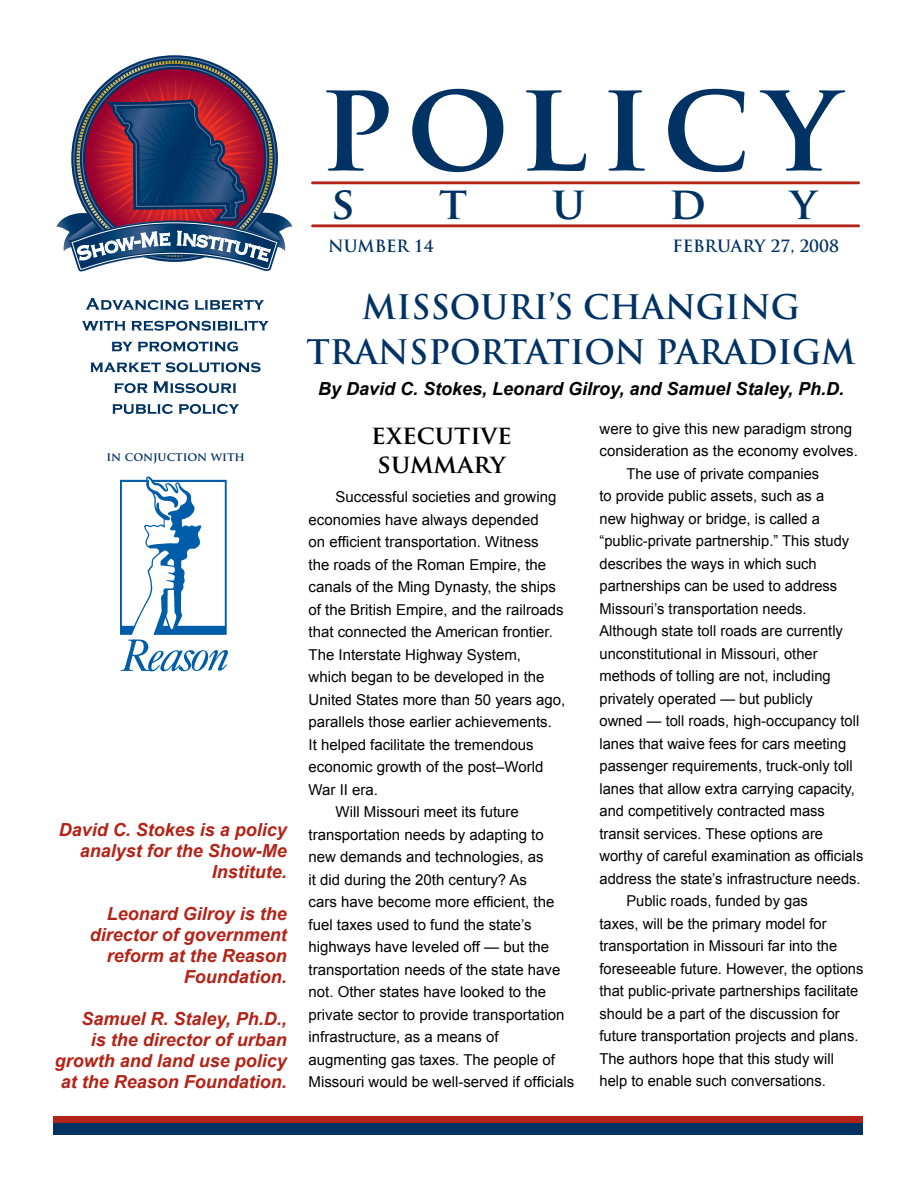
<style>
.page{position:relative;width:918px;height:1188px;background:#fff}
.page>*{position:absolute;margin:0;border:0;box-sizing:border-box;transform-origin:0 0}
.t1{font:700 125.1px "Trajan Pro";letter-spacing:.1em;color:#003263}
.t2{font:700 44.4px "Trajan Pro";color:#003263}
.t3{font:700 33px/45px "Trajan Pro";color:#003263;text-align:center}
.t4{font:700 25.5px/28.5px "Trajan Pro";color:#000}
.t5{font:italic 700 18px/21px "Arial";color:#b32317;text-align:right}
.t6{font:italic 700 18px "Arial";color:#000}
.t7{font:700 16.5px "Trajan Pro";color:#003263}
.t8{font:15px "Arial";color:#000}
.t9{font:700 12px "Trajan Pro";color:#003263}
</style>
<div class="page">
<div style="left:54px;top:1117px;width:809px;height:17px;background:#003263"></div>
<div style="left:54px;top:1116px;width:809px;height:7px;background:#b32317"></div>
<hr style="left:312px;top:181px;width:547px;height:3px;background:#b32317">
<hr style="left:312px;top:224px;width:547px;height:3px;background:#b32317">
<svg style="left:56px;top:70px;width:236px;height:202px"></svg>
<svg style="left:86px;top:298px;width:103px;height:12px"></svg>
<svg style="left:195px;top:300px;width:69px;height:10px"></svg>
<svg style="left:82px;top:320px;width:43px;height:10px"></svg>
<svg style="left:131px;top:320px;width:138px;height:11px"></svg>
<svg style="left:112px;top:341px;width:126px;height:10px"></svg>
<svg style="left:91px;top:362px;width:170px;height:11px"></svg>
<svg style="left:114px;top:383px;width:34px;height:10px"></svg>
<svg style="left:154px;top:381px;width:82px;height:12px"></svg>
<svg style="left:112px;top:404px;width:61px;height:10px"></svg>
<svg style="left:179px;top:404px;width:60px;height:10px"></svg>
<svg style="left:120px;top:477px;width:108px;height:194px"></svg>
<p class="t9" style="left:106px;top:449px;width:140px">in conjuction with</p>
<p class="t5" style="left:59px;top:820px;width:230px">David C. Stokes is a policy analyst for the Show-Me<br>Institute.</p>
<p class="t5" style="left:90px;top:904px;width:199px">Leonard Gilroy is the director of government reform at the Reason<br>Foundation.</p>
<p class="t5" style="left:55px;top:1009px;width:234px">Samuel R. Staley, Ph.D.,<br>is the director of urban growth and land use policy at the Reason Foundation.</p>
<h1 class="t1" style="left:319px;top:47px;width:521px">policy</h1>
<h2 class="t2" style="left:331px;top:176px;width:26px">s</h2>
<h2 class="t2" style="left:439px;top:176px;width:30px">t</h2>
<h2 class="t2" style="left:552px;top:176px;width:35px">u</h2>
<h2 class="t2" style="left:669px;top:176px;width:38px">d</h2>
<h2 class="t2" style="left:791px;top:176px;width:28px">y</h2>
<p class="t7" style="left:328px;top:236px;width:107px">NUMBER 14</p>
<p class="t7" style="left:673px;top:236px;width:168px">FEBRUARY 27, 2008</p>
<h3 class="t3" style="left:307px;top:285px;width:551px">MISSOURI’S CHANGING<br>TRANSPORTATION PARADIGM</h3>
<p class="t6" style="left:318px;top:377px;width:527px">By David C. Stokes, Leonard Gilroy, and Samuel Staley, Ph.D.</p>
<h3 class="t4" style="left:371px;top:421px;width:142px">executive summary</h3>
<p class="t8" style="left:336px;top:487px;width:222px">Successful societies and growing</p>
<p class="t8" style="left:309px;top:510px;width:232px">economies have always depended</p>
<p class="t8" style="left:309px;top:532px;width:232px">on efficient transportation. Witness</p>
<p class="t8" style="left:309px;top:555px;width:239px">the roads of the Roman Empire, the</p>
<p class="t8" style="left:309px;top:577px;width:249px">canals of the Ming Dynasty, the ships</p>
<p class="t8" style="left:309px;top:600px;width:257px">of the British Empire, and the railroads</p>
<p class="t8" style="left:309px;top:622px;width:246px">that connected the American frontier.</p>
<p class="t8" style="left:309px;top:645px;width:214px">The Interstate Highway System,</p>
<p class="t8" style="left:309px;top:667px;width:237px">which began to be developed in the</p>
<p class="t8" style="left:309px;top:690px;width:258px">United States more than 50 years ago,</p>
<p class="t8" style="left:309px;top:712px;width:245px">parallels those earlier achievements.</p>
<p class="t8" style="left:309px;top:735px;width:227px">It helped facilitate the tremendous</p>
<p class="t8" style="left:309px;top:757px;width:236px">economic growth of the post–World</p>
<p class="t8" style="left:309px;top:780px;width:71px">War II era.</p>
<p class="t8" style="left:336px;top:802px;width:185px">Will Missouri meet its future</p>
<p class="t8" style="left:309px;top:825px;width:237px">transportation needs by adapting to</p>
<p class="t8" style="left:309px;top:847px;width:237px">new demands and technologies, as</p>
<p class="t8" style="left:309px;top:870px;width:220px">it did during the 20th century? As</p>
<p class="t8" style="left:309px;top:892px;width:247px">cars have become more efficient, the</p>
<p class="t8" style="left:309px;top:915px;width:225px">fuel taxes used to fund the state’s</p>
<p class="t8" style="left:309px;top:937px;width:242px">highways have leveled off — but the</p>
<p class="t8" style="left:309px;top:960px;width:253px">transportation needs of the state have</p>
<p class="t8" style="left:309px;top:982px;width:239px">not. Other states have looked to the</p>
<p class="t8" style="left:309px;top:1005px;width:257px">private sector to provide transportation</p>
<p class="t8" style="left:309px;top:1027px;width:192px">infrastructure, as a means of</p>
<p class="t8" style="left:309px;top:1050px;width:248px">augmenting gas taxes. The people of</p>
<p class="t8" style="left:309px;top:1072px;width:267px">Missouri would be well-served if officials</p>
<p class="t8" style="left:600px;top:418px;width:254px">were to give this new paradigm strong</p>
<p class="t8" style="left:600px;top:441px;width:260px">consideration as the economy evolves.</p>
<p class="t8" style="left:627px;top:463px;width:194px">The use of private companies</p>
<p class="t8" style="left:600px;top:486px;width:226px">to provide public assets, such as a</p>
<p class="t8" style="left:600px;top:508px;width:222px">new highway or bridge, is called a</p>
<p class="t8" style="left:600px;top:531px;width:251px">“public-private partnership.” This study</p>
<p class="t8" style="left:600px;top:553px;width:219px">describes the ways in which such</p>
<p class="t8" style="left:600px;top:576px;width:239px">partnerships can be used to address</p>
<p class="t8" style="left:600px;top:598px;width:209px">Missouri’s transportation needs.</p>
<p class="t8" style="left:600px;top:621px;width:245px">Although state toll roads are currently</p>
<p class="t8" style="left:600px;top:643px;width:220px">unconstitutional in Missouri, other</p>
<p class="t8" style="left:600px;top:666px;width:233px">methods of tolling are not, including</p>
<p class="t8" style="left:600px;top:688px;width:215px">privately operated — but publicly</p>
<p class="t8" style="left:600px;top:711px;width:261px">owned — toll roads, high-occupancy toll</p>
<p class="t8" style="left:600px;top:733px;width:248px">lanes that waive fees for cars meeting</p>
<p class="t8" style="left:600px;top:756px;width:255px">passenger requirements, truck-only toll</p>
<p class="t8" style="left:600px;top:778px;width:257px">lanes that allow extra carrying capacity,</p>
<p class="t8" style="left:600px;top:801px;width:227px">and competitively contracted mass</p>
<p class="t8" style="left:600px;top:823px;width:225px">transit services. These options are</p>
<p class="t8" style="left:600px;top:846px;width:265px">worthy of careful examination as officials</p>
<p class="t8" style="left:600px;top:868px;width:263px">address the state’s infrastructure needs.</p>
<p class="t8" style="left:627px;top:891px;width:183px">Public roads, funded by gas</p>
<p class="t8" style="left:600px;top:913px;width:229px">taxes, will be the primary model for</p>
<p class="t8" style="left:600px;top:936px;width:239px">transportation in Missouri far into the</p>
<p class="t8" style="left:600px;top:958px;width:265px">foreseeable future. However, the options</p>
<p class="t8" style="left:600px;top:981px;width:260px">that public-private partnerships facilitate</p>
<p class="t8" style="left:600px;top:1003px;width:242px">should be a part of the discussion for</p>
<p class="t8" style="left:600px;top:1026px;width:261px">future transportation projects and plans.</p>
<p class="t8" style="left:600px;top:1048px;width:236px">The authors hope that this study will</p>
<p class="t8" style="left:600px;top:1071px;width:228px">help to enable such conversations.</p>
</div>
